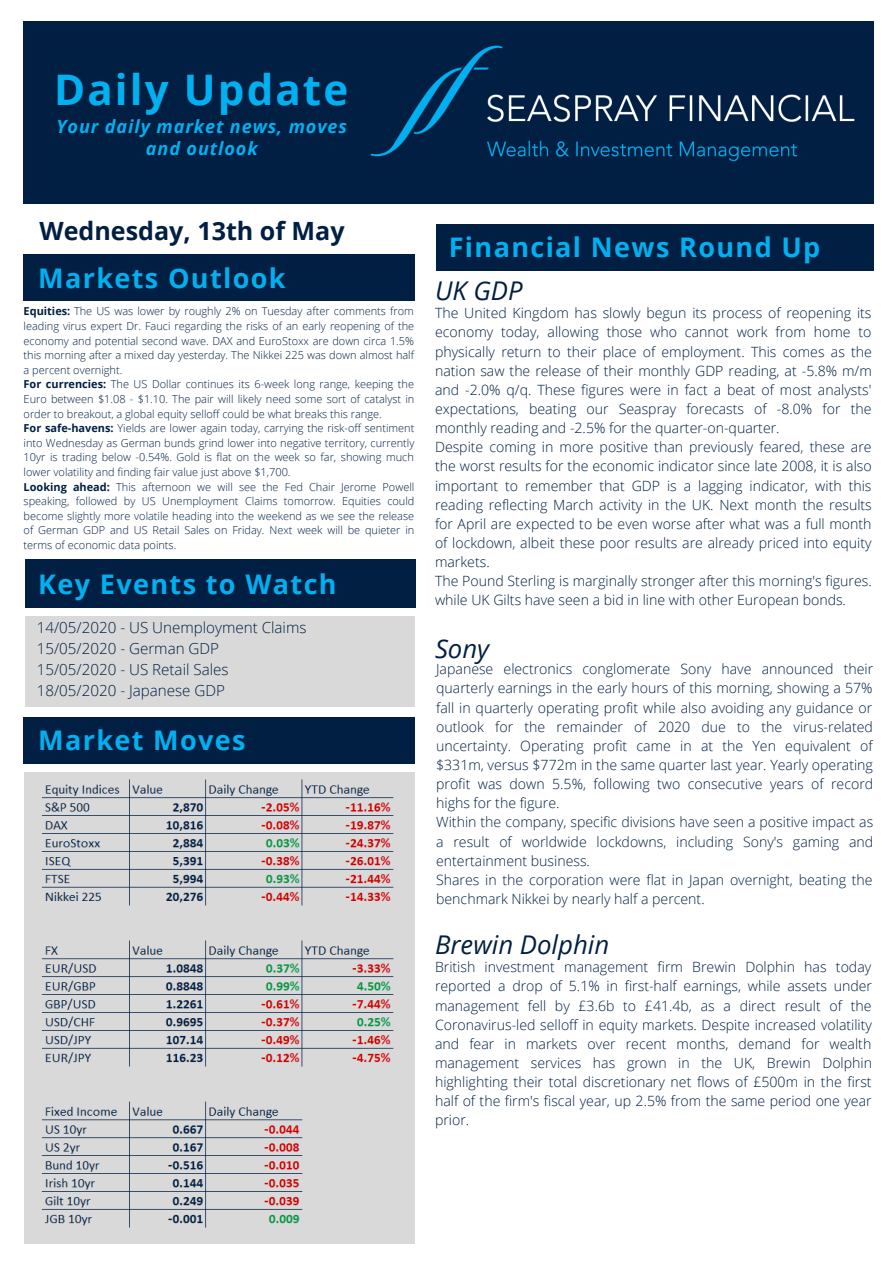
<style>
.page{position:relative;width:894px;height:1264px;background:#fff}
.page>*{position:absolute;margin:0;border:0;box-sizing:border-box;transform-origin:0 0}
.t1{font:700 42.15px "Open Sans";letter-spacing:.05em;color:#00b0f0}
.t2{font:700 27px "Open Sans";letter-spacing:.05em;color:#00b0f0}
.t3{font:italic 25.8px "Open Sans";color:#001f42}
.t4{font:700 25.05px "Open Sans";color:#001f42}
.t5{font:italic 700 18px/22px "Open Sans";letter-spacing:.05em;color:#00b0f0;text-align:center}
.t6{font:300 15.15px/21.1px "Open Sans";color:#001f42}
.t7{font:300 14.1px/19.2px "Open Sans";color:#001f42}
.t8{font:300 10.95px/14.5px "Open Sans";color:#001f42}
.s1{font-weight:700}
</style>
<div class="page">
<div style="left:24px;top:21px;width:849px;height:182px;background:#001f42"></div>
<div style="left:24px;top:254px;width:390px;height:46px;background:#001f42"></div>
<div style="left:24px;top:717px;width:390px;height:46px;background:#001f42"></div>
<div style="left:436px;top:224px;width:437px;height:46px;background:#001f42"></div>
<div style="left:25px;top:616px;width:389px;height:90px;background:#d9d9d9"></div>
<img style="left:370px;top:45px;width:485px;height:117px">
<div style="left:25px;top:559px;width:390px;height:49px;background:#001f42"></div>
<img style="left:25px;top:772px;width:389px;height:471px">
<h1 class="t1" style="left:54px;top:60px;width:295px">Daily Update</h1>
<p class="t5" style="left:56px;top:115px;width:292px">Your daily market news, moves and outlook</p>
<h3 class="t4" style="left:40px;top:213px;width:306px">Wednesday, 13th of May</h3>
<h2 class="t2" style="left:38px;top:259px;width:249px">Markets Outlook</h2>
<h2 class="t2" style="left:448px;top:228px;width:373px">Financial News Round Up</h2>
<h3 class="t3" style="left:435px;top:272px;width:89px">UK GDP</h3>
<p class="t8" style="left:24px;top:304px;width:392px"><span class="s1">Equities:</span> The US was lower by roughly 2% on Tuesday after comments from leading virus expert Dr. Fauci regarding the risks of an early reopening of the economy and potential second wave. DAX and EuroStoxx are down circa 1.5% this morning after a mixed day yesterday. The Nikkei 225 was down almost half a percent overnight.<br><span class="s1">For currencies:</span> The US Dollar continues its 6-week long range, keeping the Euro between $1.08 - $1.10. The pair will likely need some sort of catalyst in order to breakout, a global equity selloff could be what breaks this range.<br><span class="s1">For safe-havens:</span> Yields are lower again today, carrying the risk-off sentiment into Wednesday as German bunds grind lower into negative territory, currently 10yr is trading below -0.54%. Gold is flat on the week so far, showing much lower volatility and finding fair value just above $1,700.<br><span class="s1">Looking ahead:</span> This afternoon we will see the Fed Chair Jerome Powell speaking, followed by US Unemployment Claims tomorrow. Equities could become slightly more volatile heading into the weekend as we see the release of German GDP and US Retail Sales on Friday. Next week will be quieter in terms of economic data points.</p>
<p class="t7" style="left:435px;top:303px;width:438px">The United Kingdom has slowly begun its process of reopening its economy today, allowing those who cannot work from home to physically return to their place of employment. This comes as the nation saw the release of their monthly GDP reading, at -5.8% m/m and -2.0% q/q. These figures were in fact a beat of most analysts' expectations, beating our Seaspray forecasts of -8.0% for the monthly reading and -2.5% for the quarter-on-quarter.<br>Despite coming in more positive than previously feared, these are the worst results for the economic indicator since late 2008, it is also important to remember that GDP is a lagging indicator, with this reading reflecting March activity in the UK. Next month the results for April are expected to be even worse after what was a full month of lockdown, albeit these poor results are already priced into equity markets.<br>The Pound Sterling is marginally stronger after this morning's figures. while UK Gilts have seen a bid in line with other European bonds.</p>
<h2 class="t2" style="left:38px;top:565px;width:300px">Key Events to Watch</h2>
<p class="t6" style="left:37px;top:616px;width:271px">14/05/2020 - US Unemployment Claims<br>15/05/2020 - German GDP<br>15/05/2020 - US Retail Sales<br>18/05/2020 - Japanese GDP</p>
<h2 class="t2" style="left:38px;top:721px;width:209px">Market Moves</h2>
<h3 class="t3" style="left:435px;top:630px;width:56px">Sony</h3>
<p class="t7" style="left:436px;top:659px;width:438px">Japanese electronics conglomerate Sony have announced their quarterly earnings in the early hours of this morning, showing a 57% fall in quarterly operating profit while also avoiding any guidance or outlook for the remainder of 2020 due to the virus-related uncertainty. Operating profit came in at the Yen equivalent of $331m, versus $772m in the same quarter last year. Yearly operating profit was down 5.5%, following two consecutive years of record highs for the figure.<br>Within the company, specific divisions have seen a positive impact as a result of worldwide lockdowns, including Sony's gaming and entertainment business.<br>Shares in the corporation were flat in Japan overnight, beating the benchmark Nikkei by nearly half a percent.</p>
<h3 class="t3" style="left:435px;top:926px;width:176px">Brewin Dolphin</h3>
<p class="t7" style="left:435px;top:957px;width:438px;text-align:justify">British investment management firm Brewin Dolphin has today reported a drop of 5.1% in first-half earnings, while assets under management fell by £3.6b to £41.4b, as a direct result of the Coronavirus-led selloff in equity markets. Despite increased volatility and fear in markets over recent months, demand for wealth management services has grown in the UK, Brewin Dolphin highlighting their total discretionary net flows of £500m in the first half of the firm's fiscal year, up 2.5% from the same period one year prior.</p>
</div>
